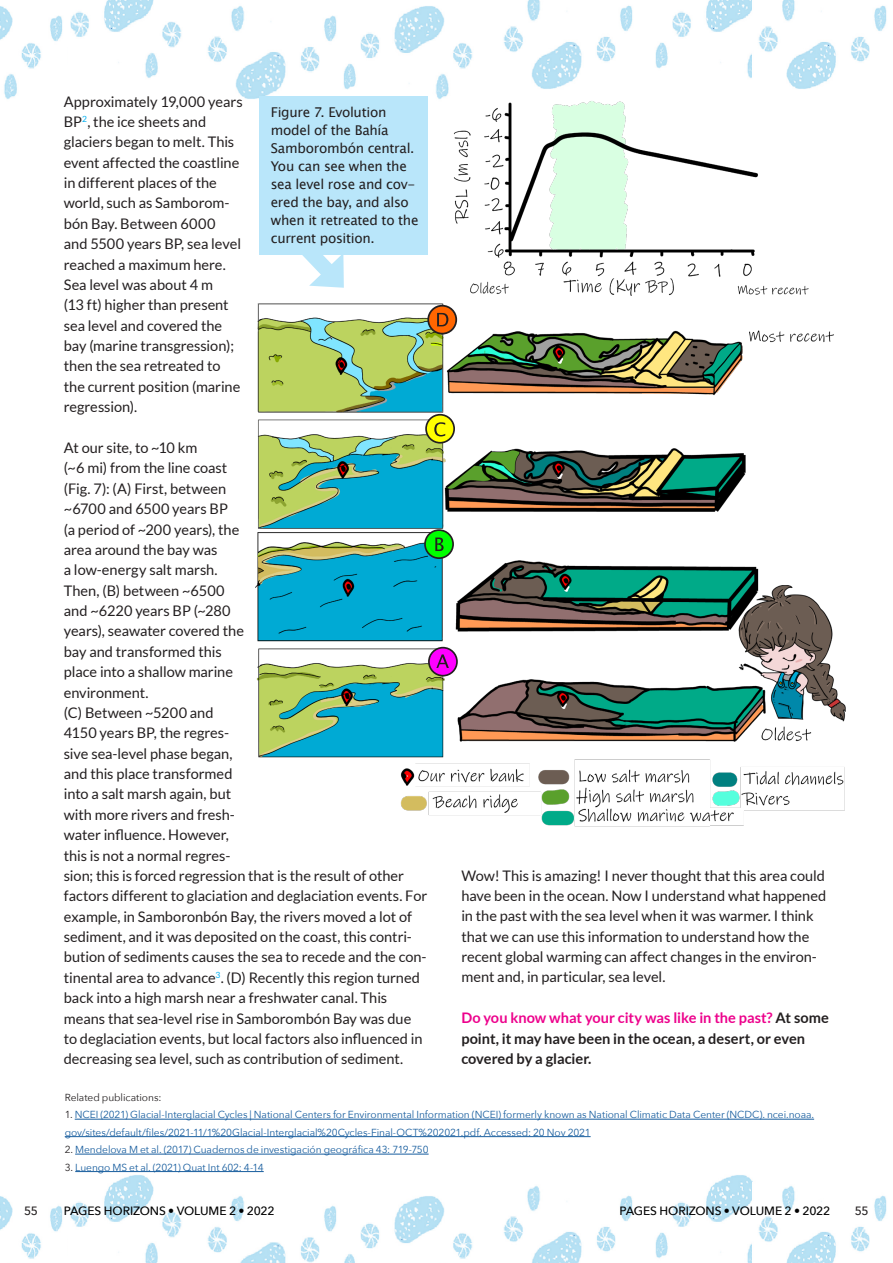
<style>
.page{position:relative;width:893px;height:1263px;background:#fff}
.page>*{position:absolute;margin:0;border:0;box-sizing:border-box;transform-origin:0 0}
.t1{font:14.55px/20.4px "Lato";color:#231f20}
.t2{font:700 14.55px/20.4px "Lato";letter-spacing:-.005em;color:#231f20}
.t3{font:13.5px/18px "Lucida Sans Unicode";letter-spacing:-.02em;color:#231f20}
.t4{font:500 12px "Avenir Next";letter-spacing:-.01em;color:#000001}
.t5{font:500 12px "Avenir Next";color:#231f20}
.t6{font:10.2px/17.4px "Avenir Next";letter-spacing:-.005em;color:#175d9e}
.t7{font:10.2px "Avenir Next";letter-spacing:-.005em;color:#231f20}
.s1{color:#ed028c}
.s2{color:#231f20}
</style>
<div class="page">
<img style="left:70px;top:0;width:112px;height:78px">
<img style="left:70px;top:1172px;width:118px;height:91px">
<img style="left:655px;top:0;width:97px;height:78px">
<img style="left:655px;top:1175px;width:98px;height:88px">
<img style="left:343px;top:6px;width:130px;height:91px">
<img style="left:344px;top:1196px;width:129px;height:67px">
<img style="left:758px;top:0;width:129px;height:89px">
<img style="left:752px;top:1182px;width:135px;height:81px">
<img style="left:503px;top:0;width:130px;height:89px">
<img style="left:503px;top:1186px;width:130px;height:77px">
<img style="left:207px;top:6px;width:130px;height:93px">
<img style="left:207px;top:1196px;width:130px;height:67px">
<img style="left:50px;top:15px;width:13px;height:26px">
<img style="left:50px;top:1205px;width:13px;height:27px">
<img style="left:0;top:6px;width:41px;height:93px">
<img style="left:0;top:1196px;width:41px;height:63px">
<hr style="left:75px;top:1119px;width:739px;height:1px;background:#175d9e">
<hr style="left:65px;top:1136px;width:526px;height:1px;background:#175d9e">
<hr style="left:75px;top:1154px;width:354px;height:1px;background:#175d9e">
<hr style="left:75px;top:1171px;width:189px;height:1px;background:#175d9e">
<img style="left:255px;top:97px;width:591px;height:730px">
<div style="left:429px;top:648px;width:28px;height:28px;background:#f0f;border-radius:50%"></div>
<div style="left:428px;top:647px;width:30px;height:29px;border:2px solid #231f20;border-radius:50%"></div>
<svg style="left:436px;top:654px;width:13px;height:14px"></svg>
<div style="left:425px;top:530px;width:28px;height:28px;background:#0f0;border-radius:50%"></div>
<div style="left:424px;top:529px;width:30px;height:30px;border:2px solid #231f20;border-radius:50%"></div>
<svg style="left:435px;top:537px;width:9px;height:14px"></svg>
<div style="left:426px;top:415px;width:28px;height:28px;background:#ff0;border-radius:50%"></div>
<div style="left:425px;top:414px;width:30px;height:30px;border:2px solid #231f20;border-radius:50%"></div>
<svg style="left:434px;top:422px;width:11px;height:14px"></svg>
<svg style="left:428px;top:306px;width:28px;height:28px"></svg>
<div style="left:427px;top:305px;width:30px;height:29px;border:2px solid #231f20;border-radius:50%"></div>
<svg style="left:437px;top:313px;width:11px;height:13px"></svg>
<svg style="left:279px;top:220px;width:75px;height:78px"></svg>
<p class="t1" style="left:64px;top:91px;width:180px">Approximately 19,000 years<br>BP<sup>2</sup>, the ice sheets and glaciers began to melt. This event affected the coastline in different places of the world, such as Samborom&shy;bón Bay. Between 6000 and 5500 years BP, sea level reached a maximum here.<br>Sea level was about 4 m<br>(13 ft) higher than present sea level and covered the bay (marine transgression); then the sea retreated to the current position (marine regression).</p>
<p class="t1" style="left:64px;top:437px;width:182px">At our site, to ~10 km<br>(~6 mi) from the line coast (Fig. 7): (A) First, between ~6700 and 6500 years BP<br>(a period of ~200 years), the area around the bay was<br>a low-energy salt marsh.<br>Then, (B) between ~6500 and ~6220 years BP (~280 years), seawater covered the bay and transformed this place into a shallow marine environment.</p>
<p class="t1" style="left:64px;top:702px;width:365px">(C) Between ~5200 and<br>4150 years BP, the regres-<br>sive sea-level phase began,<br>and this place transformed<br>into a salt marsh again, but<br>with more rivers and fresh-<br>water influence. However,<br>this is not a normal regres-<br>sion; this is forced regression that is the result of other factors different to glaciation and deglaciation events. For example, in Samboronbón Bay, the rivers moved a lot of sediment, and it was deposited on the coast, this contri&shy;bution of sediments causes the sea to recede and the con&shy;tinental area to advance<sup>3</sup>. (D) Recently this region turned back into a high marsh near a freshwater canal. This means that sea-level rise in Samborombón Bay was due to deglaciation events, but local factors also influenced in decreasing sea level, such as contribution of sediment.</p>
<p class="t3" style="left:271px;top:103px;width:149px">Figure 7. Evolution model of the Bahía<br>Samborombón central.<br>You can see when the sea level rose and cov&shy;ered the bay, and also when it retreated to the current position.</p>
<p class="t1" style="left:461px;top:865px;width:366px">Wow! This is amazing! I never thought that this area could have been in the ocean. Now I understand what happened in the past with the sea level when it was warmer. I think that we can use this information to understand how the recent global warming can affect changes in the environ&shy;ment and, in particular, sea level.</p>
<p class="t2" style="left:461px;top:1007px;width:369px"><span class="s1">Do you know what your city was like in the past?</span> At some point, it may have been in the ocean, a desert, or even covered by a glacier.</p>
<p class="t7" style="left:65px;top:1089px;width:98px">Related publications:</p>
<p class="t6" style="left:65px;top:1106px;width:751px"><span class="s2">1.</span> NCEI (2021) Glacial-Interglacial Cycles | National Centers for Environmental Information (NCEI) formerly known as National Climatic Data Center (NCDC). ncei.noaa. gov/sites/default/files/2021-11/1%20Glacial-Interglacial%20Cycles-Final-OCT%202021.pdf. Accessed: 20 Nov 2021</p>
<p class="t6" style="left:65px;top:1141px;width:365px"><span class="s2">2.</span> Mendelova M et al. (2017) Cuadernos de investigación geográfica 43: 719-750</p>
<p class="t6" style="left:65px;top:1158px;width:200px"><span class="s2">3.</span> Luengo MS et al. (2021) Quat Int 602: 4-14</p>
<p class="t5" style="left:24px;top:1201px;width:16px">55</p>
<p class="t4" style="left:64px;top:1201px;width:212px">PAGES HORIZONS • VOLUME 2 • 2022</p>
<p class="t4" style="left:619px;top:1201px;width:212px">PAGES HORIZONS • VOLUME 2 • 2022</p>
<p class="t5" style="left:855px;top:1201px;width:16px">55</p>
</div>
